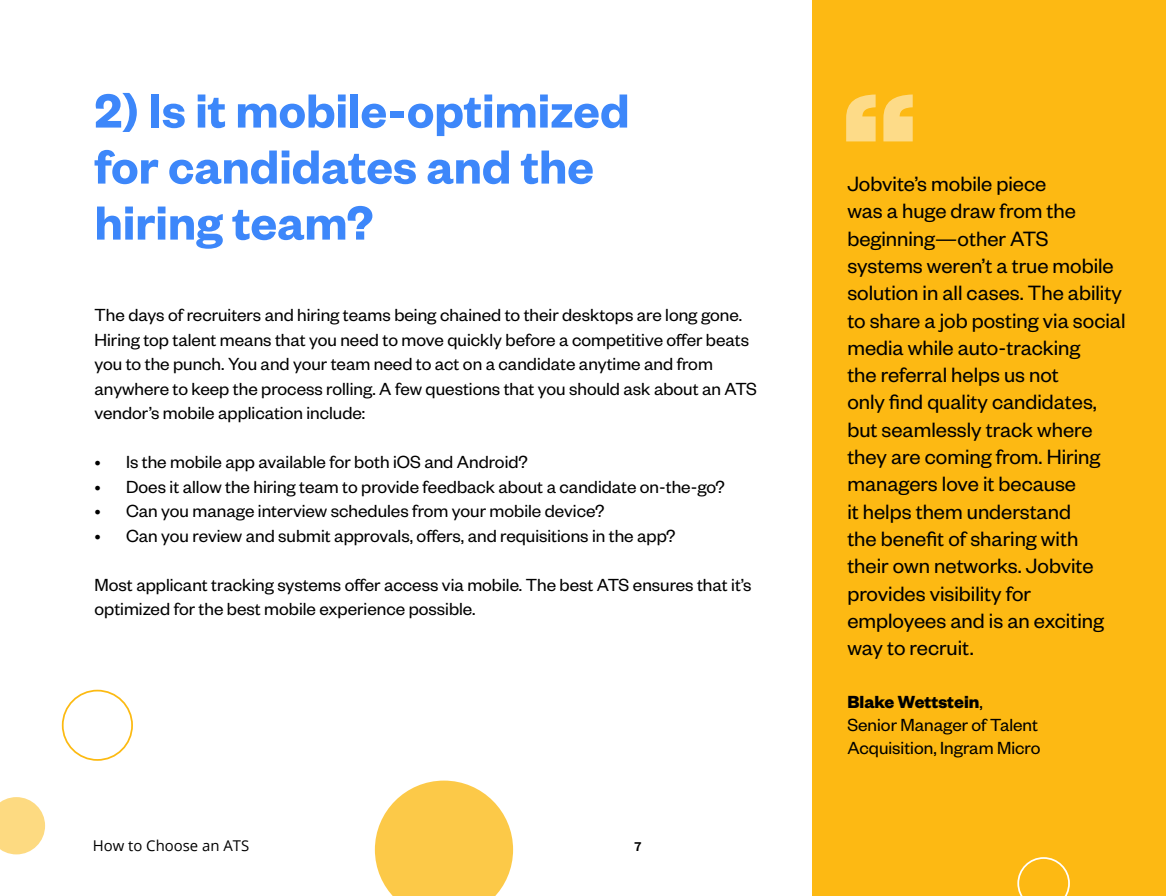
<style>
.page{position:relative;width:1166px;height:896px;background:#fff}
.page>*{position:absolute;margin:0;border:0;box-sizing:border-box;transform-origin:0 0}
.t1{font:600 52.5px/56px "Founders Grotesk";color:#3d87fa}
.t2{font:22.75px/27.3px "Founders Grotesk";color:#000}
.t3{font:19.25px/24.5px "Founders Grotesk";color:#000}
.t4{font:14.88px "Open Sans";color:#000}
.t5{font:500 14px "Founders Grotesk";color:#000}
.s1{font-weight:700}
</style>
<div class="page">
<div style="left:812px;top:0;width:354px;height:896px;background:#fdb913"></div>
<svg style="left:846px;top:94px;width:66px;height:47px"></svg>
<svg style="left:1017px;top:857px;width:52px;height:39px"></svg>
<div style="left:62px;top:690px;width:71px;height:71px;border:2px solid #fcba12;border-radius:50%"></div>
<svg style="left:375px;top:781px;width:138px;height:115px"></svg>
<svg style="left:0;top:797px;width:45px;height:57px;background:#fddf94"></svg>
<h1 class="t1" style="left:94px;top:80px;width:536px">2) Is it mobile-optimized for candidates and the hiring team?</h1>
<p class="t3" style="left:94px;top:302px;width:664px">The days of recruiters and hiring teams being chained to their desktops are long gone.<br>Hiring top talent means that you need to move quickly before a competitive offer beats you to the punch. You and your team need to act on a candidate anytime and from anywhere to keep the process rolling. A few questions that you should ask about an ATS vendor’s mobile application include:</p>
<p class="t3" style="left:94px;top:449px;width:435px">• Is the mobile app available for both iOS and Android?</p>
<p class="t3" style="left:94px;top:473px;width:632px">• Does it allow the hiring team to provide feedback about a candidate on-the-go?</p>
<p class="t3" style="left:94px;top:498px;width:511px">• Can you manage interview schedules from your mobile device?</p>
<p class="t3" style="left:94px;top:522px;width:582px">• Can you review and submit approvals, offers, and requisitions in the app?</p>
<p class="t3" style="left:94px;top:571px;width:658px">Most applicant tracking systems offer access via mobile. The best ATS ensures that it’s optimized for the best mobile experience possible.</p>
<p class="t4" style="left:93px;top:836px;width:158px">How to Choose an ATS</p>
<p class="t5" style="left:634px;top:837px;width:8px">7</p>
<p class="t2" style="left:847px;top:169px;width:280px">Jobvite’s mobile piece<br>was a huge draw from the beginning—other ATS systems weren’t a true mobile solution in all cases. The ability to share a job posting via social media while auto-tracking<br>the referral helps us not<br>only find quality candidates, but seamlessly track where they are coming from. Hiring managers love it because<br>it helps them understand<br>the benefit of sharing with<br>their own networks. Jobvite provides visibility for employees and is an exciting way to recruit.</p>
<p class="t3" style="left:847px;top:689px;width:194px;line-height:23.1px"><span class="s1">Blake Wettstein</span>,<br>Senior Manager of Talent<br>Acquisition, Ingram Micro</p>
</div>
